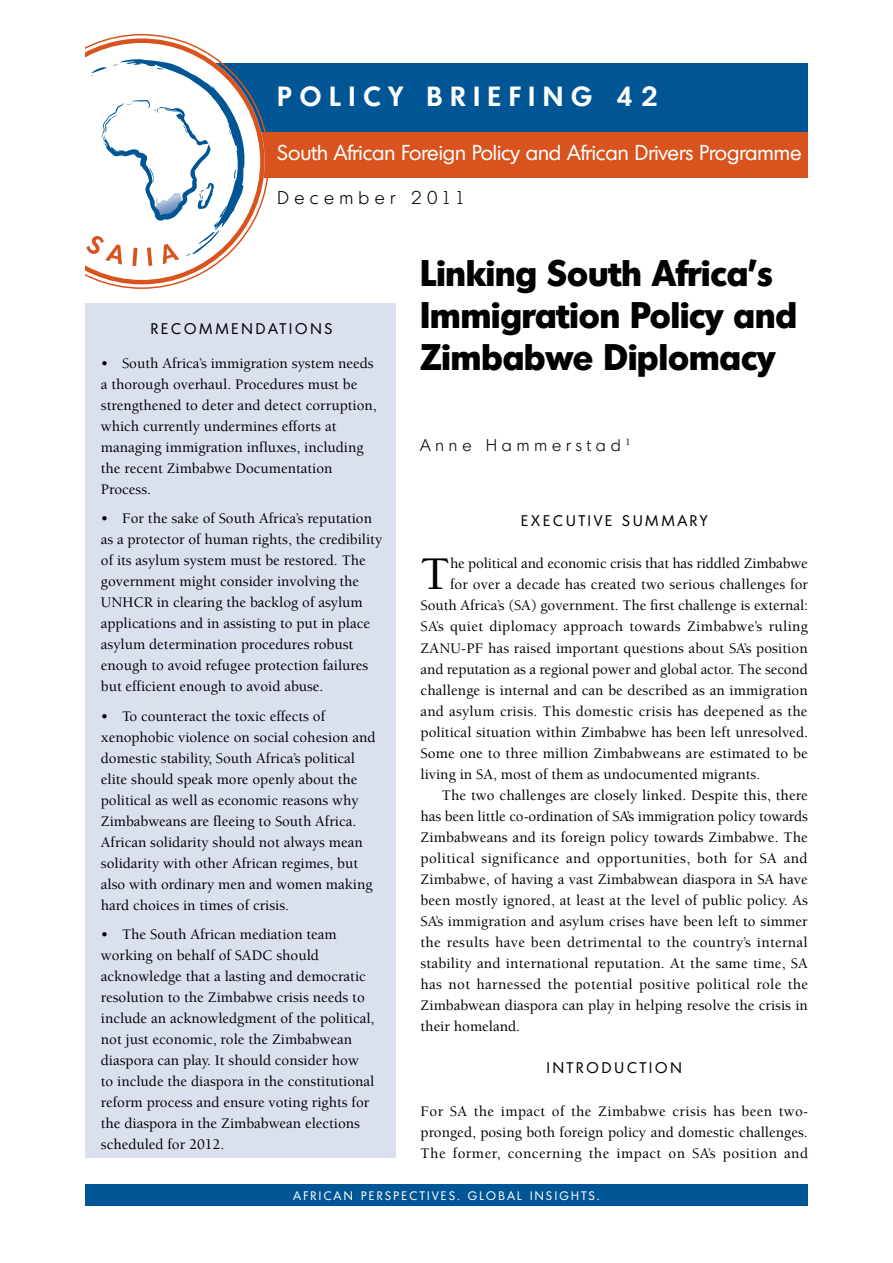
<style>
.page{position:relative;width:893px;height:1263px;background:#fff}
.page>*{position:absolute;margin:0;border:0;box-sizing:border-box;transform-origin:0 0}
.t1{font:500 48.15px "Berkeley Std";color:#000}
.t2{font:700 36px/42px "Montreal";color:#000}
.t3{font:600 27px "Montreal";letter-spacing:.3em;color:#fff}
.t4{font:21px "Montreal";color:#fff}
.t5{font:300 18px "Montreal";letter-spacing:.3em;color:#000}
.t6{font:300 16.5px "Montreal";letter-spacing:.3em;color:#000}
.t7{font:500 15px/21px "Berkeley Std";color:#000}
.t8{font:500 15px "Berkeley Std";letter-spacing:.025em;color:#000}
.t9{font:500 15px "Berkeley Std";letter-spacing:.02em;color:#000}
.t10{font:500 15px "Berkeley Std";letter-spacing:.03em;color:#000}
.t11{font:15px "Montreal";letter-spacing:.2em;color:#000}
.t12{font:12px "Montreal";letter-spacing:.2em;color:#fff}
</style>
<div class="page">
<div style="left:108px;top:63px;width:700px;height:72px;background:#005695"></div>
<div style="left:108px;top:132px;width:700px;height:45px;background:#d9531e"></div>
<div style="left:85px;top:303px;width:310px;height:855px;background:#dae0ee"></div>
<svg style="left:107px;top:34px;width:162px;height:255px"></svg>
<div style="left:85px;top:1184px;width:723px;height:21px;background:#005695"></div>
<svg style="left:85px;top:38px;width:180px;height:246px"></svg>
<h3 class="t3" style="left:278px;top:79px;width:381px">POLICY BRIEFING 42</h3>
<h3 class="t4" style="left:278px;top:140px;width:525px">SOUTH AFRICAN FOREIGN POLICY AND AFRICAN DRIVERS PROGRAMME</h3>
<p class="t5" style="left:278px;top:187px;width:189px">December 2011</p>
<p class="t11" style="left:151px;top:320px;width:181px">RECOMMENDATIONS</p>
<p class="t7" style="left:101px;top:353px;width:277px">• South Africa’s immigration system needs a thorough overhaul. Procedures must be strengthened to deter and detect corruption, which currently undermines efforts at managing immigration influxes, including the recent Zimbabwe Documentation Process.</p>
<p class="t7" style="left:101px;top:508px;width:283px">• For the sake of South Africa’s reputation as a protector of human rights, the credibility of its asylum system must be restored. The government might consider involving the UNHCR in clearing the backlog of asylum applications and in assisting to put in place asylum determination procedures robust enough to avoid refugee protection failures but efficient enough to avoid abuse.</p>
<p class="t7" style="left:101px;top:706px;width:276px">• To counteract the toxic effects of xenophobic violence on social cohesion and domestic stability, South Africa’s political elite should speak more openly about the political as well as economic reasons why Zimbabweans are fleeing to South Africa.<br>African solidarity should not always mean solidarity with other African regimes, but also with ordinary men and women making hard choices in times of crisis.</p>
<p class="t7" style="left:101px;top:924px;width:275px">• The South African mediation team working on behalf of SADC should acknowledge that a lasting and democratic resolution to the Zimbabwe crisis needs to include an acknowledgment of the political, not just economic, role the Zimbabwean diaspora can play. It should consider how to include the diaspora in the constitutional reform process and ensure voting rights for the diaspora in the Zimbabwean elections scheduled for 2012.</p>
<h2 class="t2" style="left:421px;top:251px;width:378px">Linking South Africa’s<br>Immigration Policy and<br>Zimbabwe Diplomacy</h2>
<p class="t6" style="left:421px;top:436px;width:211px">Anne Hammerstad <sup>1</sup></p>
<p class="t11" style="left:521px;top:512px;width:187px">EXECUTIVE S UMMARY</p>
<h1 class="t1" style="left:421px;top:549px;width:31px">T</h1>
<p class="t7" style="left:450px;top:553px;width:359px">he political and economic crisis that has riddled Zimbabwe</p>
<p class="t7" style="left:450px;top:574px;width:360px">for over a decade has created two serious challenges for</p>
<p class="t7" style="left:421px;top:595px;width:389px">South Africa’s (SA) government. The first challenge is external:</p>
<p class="t8" style="left:421px;top:619px;width:389px">SA’s quiet diplomacy approach towards Zimbabwe’s ruling</p>
<p class="t7" style="left:421px;top:638px;width:389px">ZANU-PF has raised important questions about SA’s position</p>
<p class="t7" style="left:421px;top:659px;width:389px">and reputation as a regional power and global actor. The second</p>
<p class="t7" style="left:421px;top:680px;width:389px">challenge is internal and can be described as an immigration</p>
<p class="t7" style="left:421px;top:701px;width:388px">and asylum crisis. This domestic crisis has deepened as the</p>
<p class="t7" style="left:421px;top:722px;width:389px">political situation within Zimbabwe has been left unresolved.</p>
<p class="t7" style="left:421px;top:743px;width:389px">Some one to three million Zimbabweans are estimated to be</p>
<p class="t7" style="left:421px;top:764px;width:341px">living in SA, most of them as undocumented migrants.</p>
<p class="t7" style="left:442px;top:785px;width:368px">The two challenges are closely linked. Despite this, there</p>
<p class="t7" style="left:421px;top:806px;width:389px">has been little co-ordination of SA’s immigration policy towards</p>
<p class="t7" style="left:421px;top:827px;width:389px">Zimbabweans and its foreign policy towards Zimbabwe. The</p>
<p class="t10" style="left:421px;top:850px;width:388px">political significance and opportunities, both for SA and</p>
<p class="t7" style="left:421px;top:869px;width:389px">Zimbabwe, of having a vast Zimbabwean diaspora in SA have</p>
<p class="t7" style="left:421px;top:890px;width:389px">been mostly ignored, at least at the level of public policy. As</p>
<p class="t7" style="left:421px;top:911px;width:389px">SA’s immigration and asylum crises have been left to simmer</p>
<p class="t9" style="left:421px;top:934px;width:388px">the results have been detrimental to the country’s internal</p>
<p class="t7" style="left:421px;top:953px;width:389px">stability and international reputation. At the same time, SA</p>
<p class="t8" style="left:421px;top:977px;width:389px">has not harnessed the potential positive political role the</p>
<p class="t7" style="left:421px;top:995px;width:389px">Zimbabwean diaspora can play in helping resolve the crisis in</p>
<p class="t7" style="left:421px;top:1016px;width:101px">their homeland.</p>
<p class="t11" style="left:547px;top:1059px;width:137px">INTRODUCTION</p>
<p class="t7" style="left:421px;top:1101px;width:389px;text-align:justify">For SA the impact of the Zimbabwe crisis has been two&shy;pronged, posing both foreign policy and domestic challenges.<br>The former, concerning the impact on SA’s position and</p>
<p class="t12" style="left:294px;top:1188px;width:307px">AF RICAN PERSP ECTIVES . GL OBAL INS IG HTS .</p>
</div>
